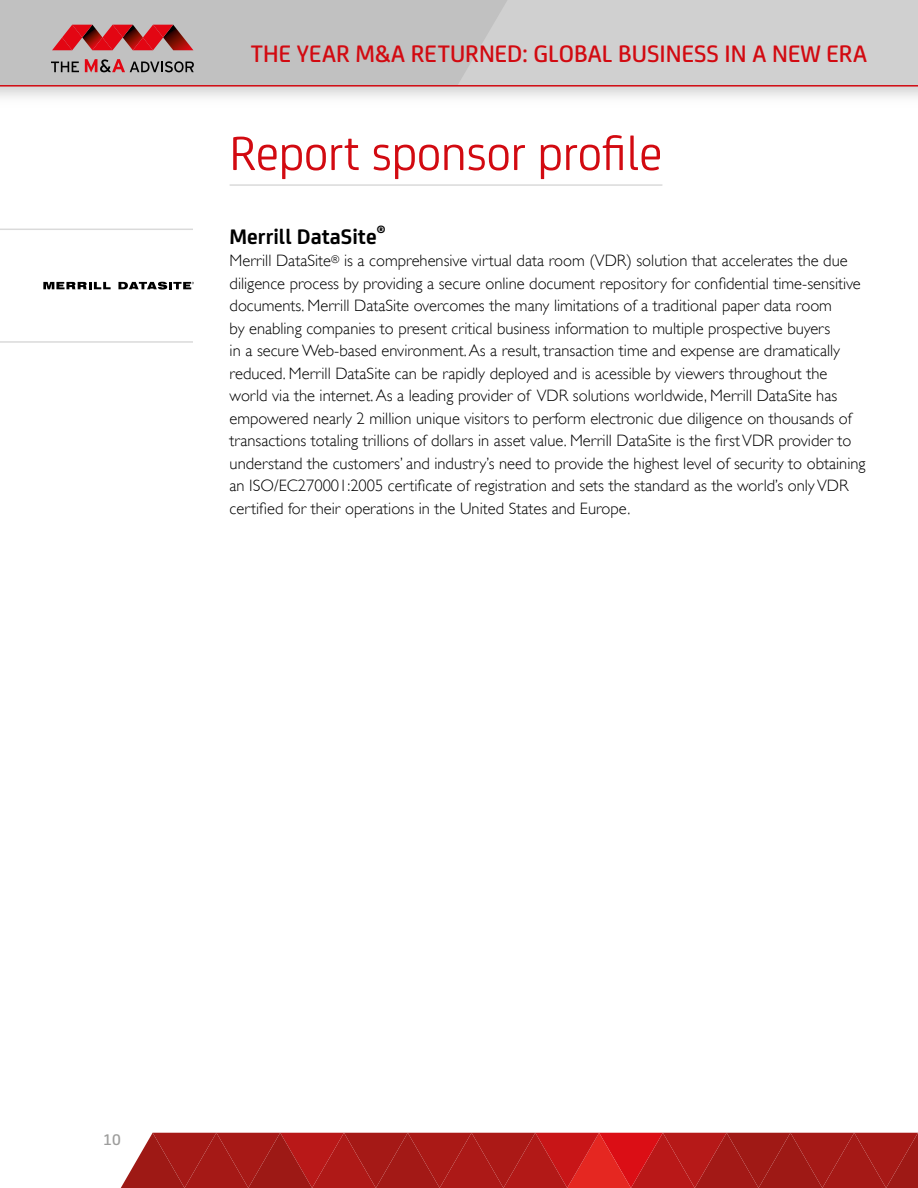
<style>
.page{position:relative;width:918px;height:1188px;background:#fff}
.page>*{position:absolute;margin:0;border:0;box-sizing:border-box;transform-origin:0 0}
.t1{font:51px "FS Joey";letter-spacing:-.005em;color:#d20a11}
.t2{font:500 25.5px "FS Joey";color:#d20a11}
.t3{font:700 22.5px "FS Joey";color:#000}
.t4{font:300 16.5px/22.5px "Gill Sans";color:#000}
.t5{font:500 16.5px "FS Joey";color:#9d9d9c}
.t6{font:700 10.5px "FS Joey";color:#000}
</style>
<div class="page">
<div style="left:0;top:0;width:918px;height:85px;background:#d0d0d0"></div>
<hr style="left:0;top:85px;width:918px;height:2px;background:#d20a11">
<svg style="left:121px;top:1133px;width:797px;height:55px;background:#af1e1c"></svg>
<svg style="left:0;top:0;width:507px;height:85px"></svg>
<hr style="left:230px;top:184px;width:432px;height:2px;background:#dadada">
<hr style="left:0;top:341px;width:193px;height:2px;background:#dadada">
<hr style="left:0;top:229px;width:193px;height:1px;background:#dadada">
<svg style="left:43px;top:282px;width:68px;height:7px"></svg>
<svg style="left:118px;top:282px;width:76px;height:8px"></svg>
<h2 class="t2" style="left:251px;top:35px;width:618px">THE YEAR M&amp;A RETURNED: GLOBAL BUSINESS IN A NEW ERA</h2>
<h1 class="t1" style="left:230px;top:117px;width:434px">Report sponsor profile</h1>
<h3 class="t3" style="left:230px;top:219px;width:149px">Merrill DataSite</h3>
<p class="t6" style="left:377px;top:222px;width:10px">®</p>
<p class="t4" style="left:230px;top:249px;width:638px">Merrill DataSite<sup>®</sup> is a comprehensive virtual data room (VDR) solution that accelerates the due diligence process by providing a secure online document repository for confidential time-sensitive documents. Merrill DataSite overcomes the many limitations of a traditional paper data room<br>by enabling companies to present critical business information to multiple prospective buyers<br>in a secure Web-based environment. As a result, transaction time and expense are dramatically reduced. Merrill DataSite can be rapidly deployed and is acessible by viewers throughout the world via the internet. As a leading provider of VDR solutions worldwide, Merrill DataSite has empowered nearly 2 million unique visitors to perform electronic due diligence on thousands of transactions totaling trillions of dollars in asset value. Merrill DataSite is the first VDR provider to understand the customers’ and industry’s need to provide the highest level of security to obtaining an ISO/EC270001:2005 certificate of registration and sets the standard as the world’s only VDR certified for their operations in the United States and Europe.</p>
<p class="t5" style="left:103px;top:1128px;width:19px">10</p>
</div>
